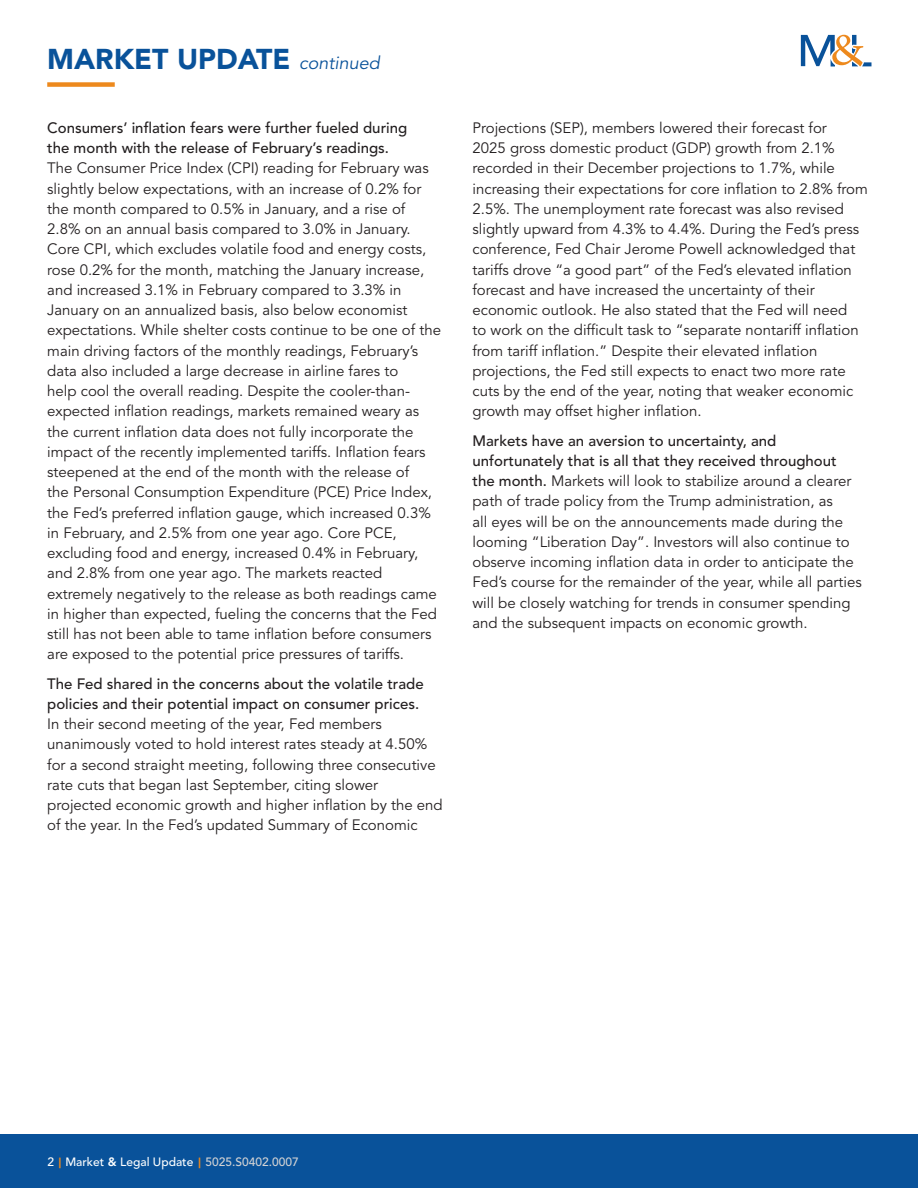
<style>
.page{position:relative;width:918px;height:1188px;background:#fff}
.page>*{position:absolute;margin:0;border:0;box-sizing:border-box;transform-origin:0 0}
.Sub_head_1{font:900 28.5px "Avenir LT Std";color:#09529a}
.Body_Copy{font:15px/20.2px "Avenir LT Std";color:#231f20}
.t1{font:500 12px "Avenir LT Std";color:#fff}
.s1{font-weight:400;font-style:italic;font-size:18px}
.s2{font-weight:500}
.s3{font-family:"Calibri";font-weight:700;color:#ed891d}
.s4{font-weight:800}
.s5{color:#d1d2d4}
</style>
<div class="page">
<div style="left:0;top:1134px;width:918px;height:54px;background:#09529a"></div>
<svg style="left:801px;top:35px;width:70px;height:31px"></svg>
<div style="left:47px;top:82px;width:68px;height:5px;background:#ed891d"></div>
<p class="Sub_head_1" style="left:47px;top:42px;width:334px">MARKET UPDATE <span class="s1">continued</span></p>
<p class="Body_Copy" style="left:47px;top:118px;width:395px"><span class="s2">Consumers’ inflation fears were further fueled during<br>the month with the release of February’s readings.<br></span>The Consumer Price Index (CPI) reading for February was slightly below expectations, with an increase of 0.2% for the month compared to 0.5% in January, and a rise of 2.8% on an annual basis compared to 3.0% in January.<br>Core CPI, which excludes volatile food and energy costs, rose 0.2% for the month, matching the January increase, and increased 3.1% in February compared to 3.3% in January on an annualized basis, also below economist expectations. While shelter costs continue to be one of the main driving factors of the monthly readings, February’s data also included a large decrease in airline fares to<br>help cool the overall reading. Despite the cooler-than&shy;expected inflation readings, markets remained weary as the current inflation data does not fully incorporate the impact of the recently implemented tariffs. Inflation fears steepened at the end of the month with the release of<br>the Personal Consumption Expenditure (PCE) Price Index, the Fed’s preferred inflation gauge, which increased 0.3% in February, and 2.5% from one year ago. Core PCE, excluding food and energy, increased 0.4% in February, and 2.8% from one year ago. The markets reacted extremely negatively to the release as both readings came in higher than expected, fueling the concerns that the Fed still has not been able to tame inflation before consumers are exposed to the potential price pressures of tariffs.</p>
<p class="Body_Copy" style="left:47px;top:674px;width:397px"><span class="s2">The Fed shared in the concerns about the volatile trade policies and their potential impact on consumer prices.<br></span>In their second meeting of the year, Fed members unanimously voted to hold interest rates steady at 4.50% for a second straight meeting, following three consecutive rate cuts that began last September, citing slower projected economic growth and higher inflation by the end of the year. In the Fed’s updated Summary of Economic</p>
<p class="Body_Copy" style="left:472px;top:118px;width:397px">Projections (SEP), members lowered their forecast for<br>2025 gross domestic product (GDP) growth from 2.1% recorded in their December projections to 1.7%, while increasing their expectations for core inflation to 2.8% from 2.5%. The unemployment rate forecast was also revised slightly upward from 4.3% to 4.4%. During the Fed’s press conference, Fed Chair Jerome Powell acknowledged that tariffs drove “a good part” of the Fed’s elevated inflation forecast and have increased the uncertainty of their economic outlook. He also stated that the Fed will need<br>to work on the difficult task to “separate nontariff inflation from tariff inflation.” Despite their elevated inflation projections, the Fed still expects to enact two more rate cuts by the end of the year, noting that weaker economic growth may offset higher inflation.</p>
<p class="Body_Copy" style="left:472px;top:431px;width:391px"><span class="s2">Markets have an aversion to uncertainty, and unfortunately that is all that they received throughout the month.</span> Markets will look to stabilize around a clearer path of trade policy from the Trump administration, as<br>all eyes will be on the announcements made during the looming “Liberation Day”. Investors will also continue to observe incoming inflation data in order to anticipate the Fed’s course for the remainder of the year, while all parties will be closely watching for trends in consumer spending and the subsequent impacts on economic growth.</p>
<p class="t1" style="left:48px;top:1154px;width:253px">2 <span class="s3">|</span> Market <span class="s4">&amp;</span> Legal Update <span class="s3">|</span> <span class="s5">5025.S0402.0007</span></p>
</div>
